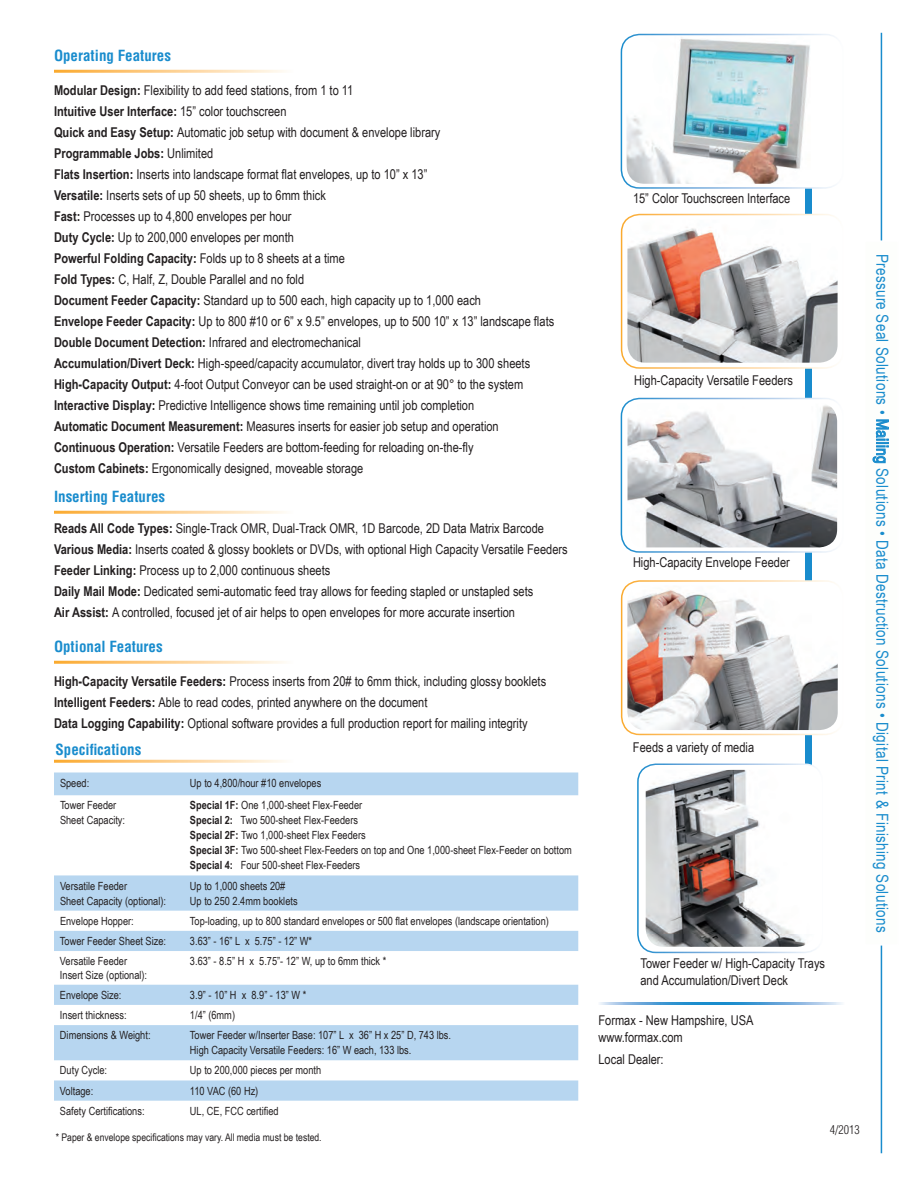
<style>
.page{position:relative;width:918px;height:1188px;background:#fff}
.page>*{position:absolute;margin:0;border:0;box-sizing:border-box;transform-origin:0 0}
.t1{font:16.5px "Arial Narrow";letter-spacing:.02em;color:#198ccd}
.t2{font:700 condensed 15px "Helvetica";color:#198ccd}
.t3{font:13.5px/16.2px "Arial Narrow";color:#231f20}
.t4{font:700 13.5px "Arial Narrow";color:#231f20}
.t5{font:300 condensed 12px "Helvetica";color:#231f20}
.t6{font:11.25px "Arial Narrow";color:#231f20}
.t7{font:10.5px "Arial Narrow";color:#231f20}
.s1{font-weight:700}
.s2{font-weight:400}
</style>
<div class="page">
<div style="left:805px;top:142px;width:7px;height:761px;background:#198ccd"></div>
<div style="left:621px;top:399px;width:222px;height:153px;background:#fff;border-radius:18px"></div>
<div style="left:621px;top:398px;width:223px;height:155px;border:2px solid #fff;border-radius:18px"></div>
<div style="left:638px;top:764px;width:185px;height:188px;background:#fff;border-radius:18px"></div>
<div style="left:637px;top:764px;width:186px;height:189px;border:2px solid #fff;border-radius:18px"></div>
<div style="left:622px;top:581px;width:221px;height:153px;background:#fff;border-radius:18px"></div>
<div style="left:621px;top:580px;width:223px;height:155px;border:2px solid #fff;border-radius:18px"></div>
<div style="left:621px;top:35px;width:222px;height:153px;background:#fff;border-radius:18px"></div>
<div style="left:621px;top:34px;width:223px;height:155px;border:2px solid #fff;border-radius:18px"></div>
<div style="left:622px;top:215px;width:221px;height:153px;background:#fff;border-radius:18px"></div>
<div style="left:621px;top:214px;width:223px;height:155px;border:2px solid #fff;border-radius:18px"></div>
<svg style="left:54px;top:772px;width:524px;height:329px"></svg>
<img style="left:626px;top:36px;width:212px;height:148px">
<img style="left:627px;top:586px;width:211px;height:144px">
<img style="left:627px;top:220px;width:211px;height:143px">
<img style="left:628px;top:403px;width:209px;height:144px">
<img style="left:646px;top:770px;width:160px;height:177px">
<hr style="left:881px;top:33px;width:1px;height:1120px;background:#198ccd">
<div style="left:864px;top:240px;width:35px;height:706px;background:#fdfefc"></div>
<svg style="left:872px;top:419px;width:17px;height:44px"></svg>
<p class="t2" style="left:54px;top:47px;width:119px">Operating Features</p>
<p class="t3" style="left:54px;top:82px;width:301px"><span class="s1">Modular Design:</span> Flexibility to add feed stations, from 1 to 11</p>
<p class="t4" style="left:54px;top:101px;width:234px">Intuitive User Interface: <span class="s2">15” color touchscreen</span></p>
<p class="t3" style="left:54px;top:124px;width:388px"><span class="s1">Quick and Easy Setup:</span> Automatic job setup with document &amp; envelope library</p>
<p class="t4" style="left:54px;top:143px;width:161px">Programmable Jobs: <span class="s2">Unlimited</span></p>
<p class="t3" style="left:54px;top:166px;width:375px"><span class="s1">Flats Insertion:</span> Inserts into landscape format flat envelopes, up to 10” x 13”</p>
<p class="t3" style="left:54px;top:187px;width:273px"><span class="s1">Versatile:</span> Inserts sets of up 50 sheets, up to 6mm thick</p>
<p class="t3" style="left:54px;top:208px;width:239px"><span class="s1">Fast:</span> Processes up to 4,800 envelopes per hour</p>
<p class="t3" style="left:54px;top:229px;width:241px"><span class="s1">Duty Cycle:</span> Up to 200,000 envelopes per month</p>
<p class="t4" style="left:54px;top:248px;width:293px">Powerful Folding Capacity: <span class="s2">Folds up to 8 sheets at a time</span></p>
<p class="t3" style="left:54px;top:271px;width:252px"><span class="s1">Fold Types:</span> C, Half, Z, Double Parallel and no fold</p>
<p class="t3" style="left:54px;top:292px;width:429px"><span class="s1">Document Feeder Capacity:</span> Standard up to 500 each, high capacity up to 1,000 each</p>
<p class="t3" style="left:54px;top:313px;width:502px"><span class="s1">Envelope Feeder Capacity:</span> Up to 800 #10 or 6” x 9.5” envelopes, up to 500 10” x 13” landscape flats</p>
<p class="t3" style="left:54px;top:334px;width:308px"><span class="s1">Double Document Detection:</span> Infrared and electromechanical</p>
<p class="t3" style="left:54px;top:355px;width:478px"><span class="s1">Accumulation/Divert Deck:</span> High-speed/capacity accumulator, divert tray holds up to 300 sheets</p>
<p class="t3" style="left:54px;top:376px;width:471px"><span class="s1">High-Capacity Output:</span> 4-foot Output Conveyor can be used straight-on or at 90° to the system</p>
<p class="t3" style="left:54px;top:397px;width:422px"><span class="s1">Interactive Display:</span> Predictive Intelligence shows time remaining until job completion</p>
<p class="t3" style="left:54px;top:418px;width:446px"><span class="s1">Automatic Document Measurement:</span> Measures inserts for easier job setup and operation</p>
<p class="t3" style="left:54px;top:439px;width:421px"><span class="s1">Continuous Operation:</span> Versatile Feeders are bottom-feeding for reloading on-the-fly</p>
<p class="t3" style="left:54px;top:460px;width:311px"><span class="s1">Custom Cabinets:</span> Ergonomically designed, moveable storage</p>
<p class="t2" style="left:54px;top:488px;width:113px">Inserting Features</p>
<p class="t3" style="left:54px;top:520px;width:492px"><span class="s1">Reads All Code Types:</span> Single-Track OMR, Dual-Track OMR, 1D Barcode, 2D Data Matrix Barcode</p>
<p class="t3" style="left:54px;top:541px;width:515px"><span class="s1">Various Media:</span> Inserts coated &amp; glossy booklets or DVDs, with optional High Capacity Versatile Feeders</p>
<p class="t3" style="left:54px;top:562px;width:278px"><span class="s1">Feeder Linking:</span> Process up to 2,000 continuous sheets</p>
<p class="t3" style="left:54px;top:583px;width:481px"><span class="s1">Daily Mail Mode:</span> Dedicated semi-automatic feed tray allows for feeding stapled or unstapled sets</p>
<p class="t3" style="left:54px;top:604px;width:463px"><span class="s1">Air Assist:</span> A controlled, focused jet of air helps to open envelopes for more accurate insertion</p>
<p class="t2" style="left:54px;top:638px;width:110px">Optional Features</p>
<p class="t3" style="left:54px;top:673px;width:494px"><span class="s1">High-Capacity Versatile Feeders:</span> Process inserts from 20# to 6mm thick, including glossy booklets</p>
<p class="t3" style="left:54px;top:694px;width:375px"><span class="s1">Intelligent Feeders:</span> Able to read codes, printed anywhere on the document</p>
<p class="t3" style="left:54px;top:715px;width:475px"><span class="s1">Data Logging Capability:</span> Optional software provides a full production report for mailing integrity</p>
<p class="t2" style="left:56px;top:740px;width:87px">Specifications</p>
<p class="t6" style="left:60px;top:774px;width:31px">Speed:</p>
<p class="t6" style="left:190px;top:774px;width:133px">Up to 4,800/hour #10 envelopes</p>
<p class="t6" style="left:60px;top:797px;width:58px">Tower Feeder</p>
<p class="t6" style="left:60px;top:812px;width:67px">Sheet Capacity:</p>
<p class="t6" style="left:190px;top:797px;width:174px"><span class="s1">Special 1F:</span> One 1,000-sheet Flex-Feeder</p>
<p class="t6" style="left:190px;top:812px;width:170px"><span class="s1">Special 2:</span> Two 500-sheet Flex-Feeders</p>
<p class="t6" style="left:190px;top:827px;width:177px"><span class="s1">Special 2F:</span> Two 1,000-sheet Flex Feeders</p>
<p class="t6" style="left:190px;top:842px;width:383px"><span class="s1">Special 3F:</span> Two 500-sheet Flex-Feeders on top and One 1,000-sheet Flex-Feeder on bottom</p>
<p class="t6" style="left:190px;top:857px;width:172px"><span class="s1">Special 4:</span> Four 500-sheet Flex-Feeders</p>
<p class="t6" style="left:60px;top:877px;width:69px">Versatile Feeder</p>
<p class="t6" style="left:60px;top:892px;width:108px">Sheet Capacity (optional):</p>
<p class="t6" style="left:190px;top:877px;width:97px">Up to 1,000 sheets 20#</p>
<p class="t6" style="left:190px;top:892px;width:109px">Up to 250 2.4mm booklets</p>
<p class="t6" style="left:60px;top:913px;width:75px">Envelope Hopper:</p>
<p class="t6" style="left:190px;top:913px;width:360px">Top-loading, up to 800 standard envelopes or 500 flat envelopes (landscape orientation)</p>
<p class="t6" style="left:60px;top:933px;width:108px">Tower Feeder Sheet Size:</p>
<p class="t6" style="left:190px;top:933px;width:124px">3.63” - 16” L x 5.75” - 12” W*</p>
<p class="t6" style="left:60px;top:953px;width:69px">Versatile Feeder</p>
<p class="t6" style="left:60px;top:966px;width:89px">Insert Size (optional):</p>
<p class="t6" style="left:190px;top:953px;width:198px">3.63” - 8.5” H x 5.75”- 12” W, up to 6mm thick *</p>
<p class="t6" style="left:60px;top:987px;width:63px">Envelope Size:</p>
<p class="t6" style="left:190px;top:987px;width:118px">3.9” - 10” H x 8.9” - 13” W *</p>
<p class="t6" style="left:60px;top:1007px;width:68px">Insert thickness:</p>
<p class="t6" style="left:190px;top:1007px;width:47px">1/4” (6mm)</p>
<p class="t6" style="left:60px;top:1027px;width:92px">Dimensions &amp; Weight:</p>
<p class="t6" style="left:190px;top:1027px;width:263px">Tower Feeder w/Inserter Base: 107” L x 36” H x 25” D, 743 lbs.</p>
<p class="t6" style="left:190px;top:1042px;width:223px">High Capacity Versatile Feeders: 16” W each, 133 lbs.</p>
<p class="t6" style="left:60px;top:1062px;width:49px">Duty Cycle:</p>
<p class="t6" style="left:190px;top:1062px;width:133px">Up to 200,000 pieces per month</p>
<p class="t6" style="left:60px;top:1082px;width:35px">Voltage:</p>
<p class="t6" style="left:190px;top:1082px;width:70px">110 VAC (60 Hz)</p>
<p class="t6" style="left:60px;top:1103px;width:86px">Safety Certifications:</p>
<p class="t6" style="left:190px;top:1103px;width:90px">UL, CE, FCC certified</p>
<p class="t7" style="left:56px;top:1129px;width:267px">* Paper &amp; envelope specifications may vary. All media must be tested.</p>
<p class="t3" style="left:633px;top:190px;width:159px">15” Color Touchscreen Interface</p>
<p class="t3" style="left:634px;top:371px;width:160px">High-Capacity Versatile Feeders</p>
<p class="t3" style="left:633px;top:554px;width:158px">High-Capacity Envelope Feeder</p>
<p class="t3" style="left:633px;top:739px;width:123px">Feeds a variety of media</p>
<p class="t3" style="left:640px;top:955px;width:186px">Tower Feeder w/ High-Capacity Trays and Accumulation/Divert Deck</p>
<p class="t3" style="left:598px;top:1012px;width:157px">Formax - New Hampshire, USA</p>
<p class="t3" style="left:598px;top:1028px;width:86px">www.formax.com</p>
<p class="t3" style="left:598px;top:1051px;width:67px">Local Dealer:</p>
<p class="t1" style="left:895px;top:254px;width:680px;rotate:90deg">Pressure Seal Solutions • Mailing Solutions • Data Destruction Solutions • Digital Print &amp; Finishing Solutions</p>
<p class="t5" style="left:830px;top:1122px;width:31px">4/2013</p>
</div>
